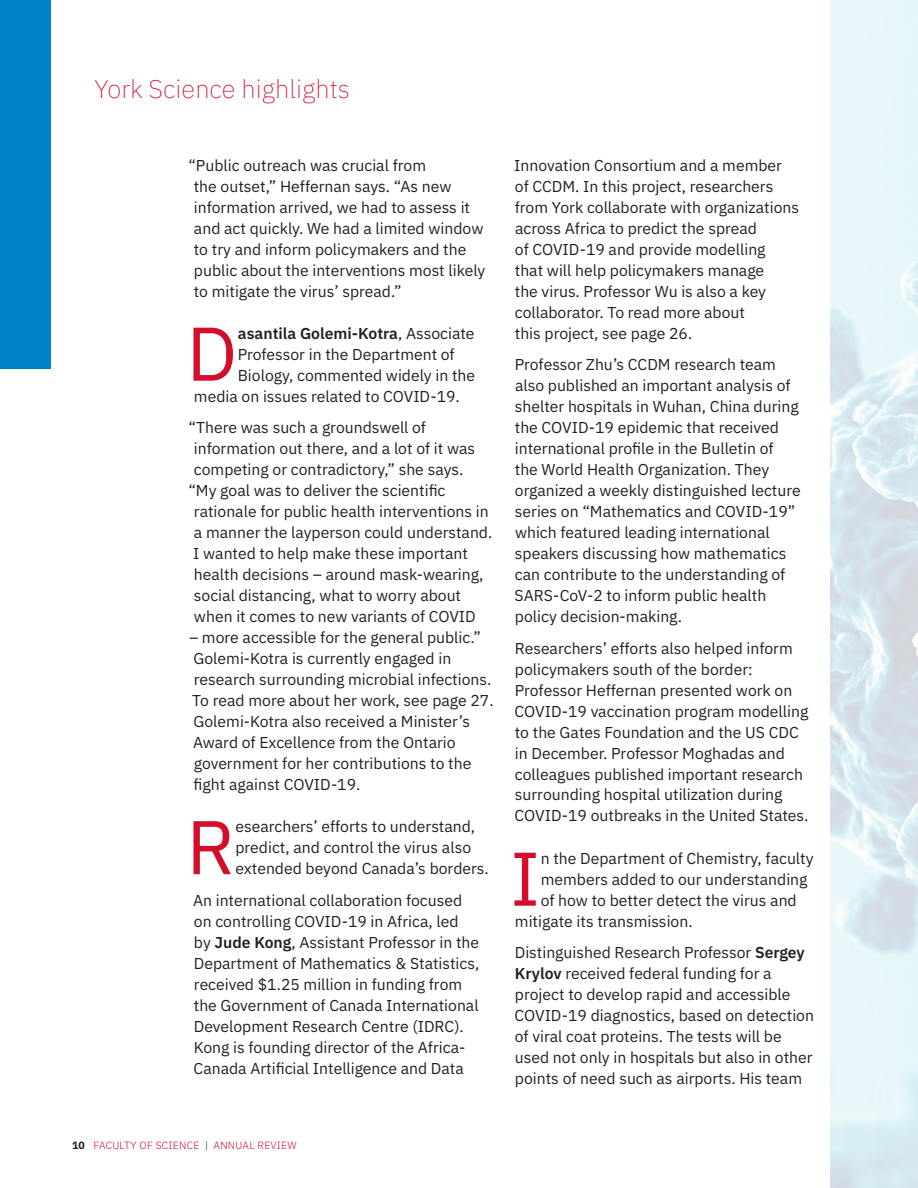
<style>
.page{position:relative;width:918px;height:1188px;background:#fff}
.page>*{position:absolute;margin:0;border:0;box-sizing:border-box;transform-origin:0 0}
.YU_body_10_5_14_drop{font:75.9px "IBM Plex Sans";color:#d30d2b}
.YU_title_small_light{font:200 25.5px "IBM Plex Sans";color:#d30d2b}
.YU_body_10_5_14{font:15.75px/21px "IBM Plex Sans";color:#231f20}
.YU_body_10_5_14_drop-2{font:15.75px/21px "IBM Plex Sans";color:#231f20}
.YU_body_10_5_14_drop-3{font:600 15.75px "IBM Plex Sans";color:#231f20}
.t1{font:300 10.5px "IBM Plex Sans";letter-spacing:.02em;color:#d30d2b}
.s1{font-weight:400}
.s2{font-weight:600}
.s3{font-weight:700;color:#231f20}
.s4{color:#231f20}
</style>
<div class="page">
<img style="left:830px;top:0;width:88px;height:1188px">
<div style="left:0;top:0;width:51px;height:369px;background:#0081c6"></div>
<p class="YU_title_small_light" style="left:94px;top:70px;width:257px">York Science highlights</p>
<p class="YU_body_10_5_14" style="left:194px;top:153px;width:293px;text-indent:-5px">“Public outreach was crucial from<br>the outset,” Heffernan says. “As new information arrived, we had to assess it and act quickly. We had a limited window to try and inform policymakers and the public about the interventions most likely to mitigate the virus’ spread.”</p>
<p class="YU_body_10_5_14_drop" style="left:186px;top:296px;width:52px">D</p>
<p class="YU_body_10_5_14_drop-3" style="left:238px;top:321px;width:238px">asantila Golemi-Kotra<span class="s1">, Associate</span></p>
<p class="YU_body_10_5_14_drop-2" style="left:238px;top:342px;width:219px">Professor in the Department of</p>
<p class="YU_body_10_5_14_drop-2" style="left:238px;top:363px;width:239px">Biology, commented widely in the</p>
<p class="YU_body_10_5_14_drop-2" style="left:194px;top:384px;width:267px">media on issues related to COVID-19.</p>
<p class="YU_body_10_5_14" style="left:188px;top:416px;width:239px">“There was such a groundswell of</p>
<p class="YU_body_10_5_14" style="left:194px;top:437px;width:283px">information out there, and a lot of it was</p>
<p class="YU_body_10_5_14" style="left:194px;top:458px;width:271px">competing or contradictory,” she says.</p>
<p class="YU_body_10_5_14" style="left:188px;top:479px;width:259px">“My goal was to deliver the scientific</p>
<p class="YU_body_10_5_14" style="left:194px;top:500px;width:296px">rationale for public health interventions in</p>
<p class="YU_body_10_5_14" style="left:194px;top:521px;width:300px">a manner the layperson could understand.</p>
<p class="YU_body_10_5_14" style="left:193px;top:542px;width:276px">I wanted to help make these important</p>
<p class="YU_body_10_5_14" style="left:194px;top:563px;width:291px">health decisions – around mask-wearing,</p>
<p class="YU_body_10_5_14" style="left:194px;top:584px;width:269px">social distancing, what to worry about</p>
<p class="YU_body_10_5_14" style="left:194px;top:605px;width:283px">when it comes to new variants of COVID</p>
<p class="YU_body_10_5_14" style="left:189px;top:626px;width:306px">– more accessible for the general public.” Golemi-Kotra is currently engaged in research surrounding microbial infections.<br>To read more about her work, see page 27.<br>Golemi-Kotra also received a Minister’s Award of Excellence from the Ontario government for her contributions to the fight against COVID-19.</p>
<p class="YU_body_10_5_14_drop" style="left:186px;top:789px;width:50px">R</p>
<p class="YU_body_10_5_14_drop-2" style="left:235px;top:815px;width:255px">esearchers’ efforts to understand, predict, and control the virus also extended beyond Canada’s borders.</p>
<p class="YU_body_10_5_14" style="left:193px;top:888px;width:288px">An international collaboration focused on controlling COVID-19 in Africa, led<br>by <span class="s2">Jude Kong</span>, Assistant Professor in the Department of Mathematics &amp; Statistics, received $1.25 million in funding from the Government of Canada International Development Research Centre (IDRC).<br>Kong is founding director of the Africa-Canada Artificial Intelligence and Data</p>
<p class="t1" style="left:72px;top:1138px;width:226px"><span class="s3">10</span> FACULTY OF SCIENCE <span class="s4">|</span> ANNUAL REVIEW</p>
<p class="YU_body_10_5_14" style="left:514px;top:153px;width:286px">Innovation Consortium and a member of CCDM. In this project, researchers from York collaborate with organizations across Africa to predict the spread<br>of COVID-19 and provide modelling<br>that will help policymakers manage<br>the virus. Professor Wu is also a key collaborator. To read more about<br>this project, see page 26.</p>
<p class="YU_body_10_5_14" style="left:515px;top:353px;width:288px">Professor Zhu’s CCDM research team also published an important analysis of shelter hospitals in Wuhan, China during the COVID-19 epidemic that received international profile in the Bulletin of<br>the World Health Organization. They organized a weekly distinguished lecture series on “Mathematics and COVID-19” which featured leading international speakers discussing how mathematics can contribute to the understanding of SARS-CoV-2 to inform public health policy decision-making.</p>
<p class="YU_body_10_5_14" style="left:515px;top:636px;width:295px">Researchers’ efforts also helped inform policymakers south of the border:<br>Professor Heffernan presented work on COVID-19 vaccination program modelling to the Gates Foundation and the US CDC in December. Professor Moghadas and colleagues published important research surrounding hospital utilization during COVID-19 outbreaks in the United States.</p>
<p class="YU_body_10_5_14_drop" style="left:510px;top:821px;width:32px">I</p>
<p class="YU_body_10_5_14_drop-2" style="left:541px;top:846px;width:274px">n the Department of Chemistry, faculty</p>
<p class="YU_body_10_5_14_drop-2" style="left:541px;top:867px;width:268px">members added to our understanding</p>
<p class="YU_body_10_5_14_drop-2" style="left:541px;top:888px;width:258px">of how to better detect the virus and</p>
<p class="YU_body_10_5_14_drop-2" style="left:515px;top:909px;width:179px">mitigate its transmission.</p>
<p class="YU_body_10_5_14" style="left:515px;top:941px;width:301px">Distinguished Research Professor <span class="s2">Sergey Krylov</span> received federal funding for a project to develop rapid and accessible COVID-19 diagnostics, based on detection of viral coat proteins. The tests will be used not only in hospitals but also in other points of need such as airports. His team</p>
</div>
